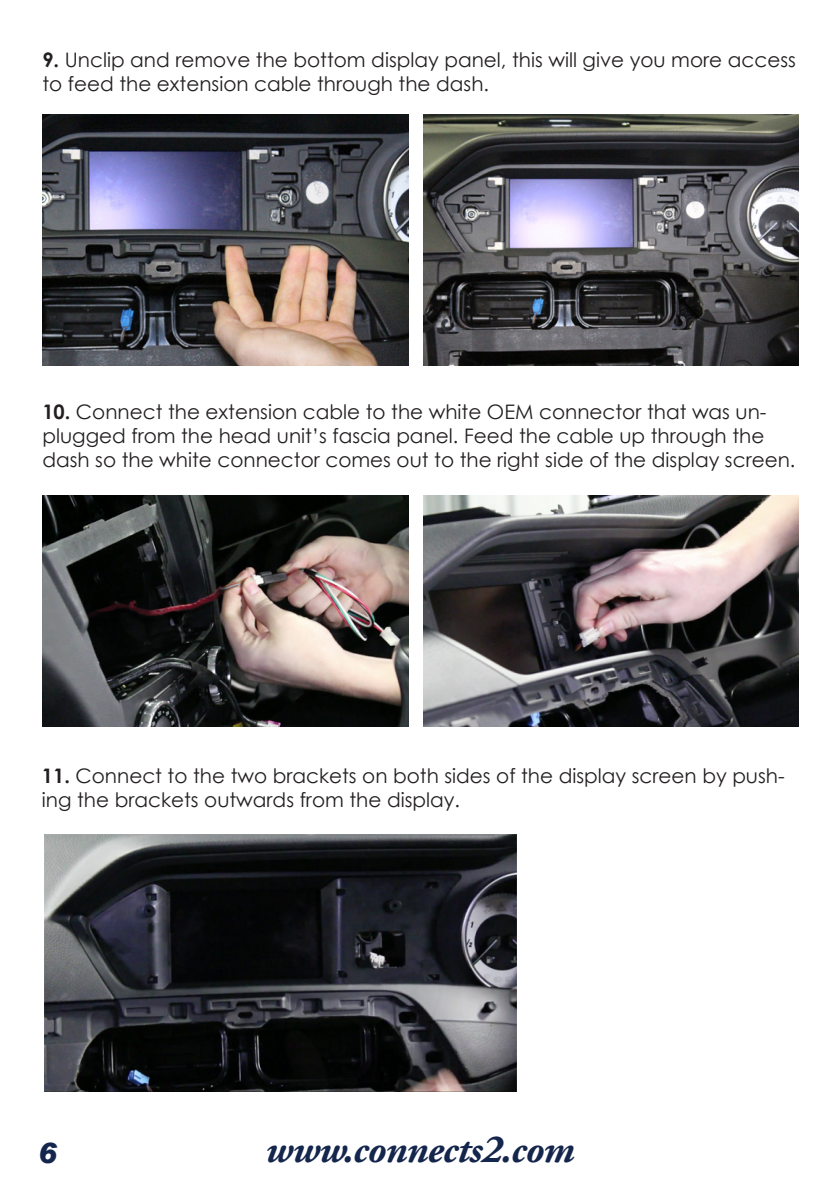
<style>
.page{position:relative;width:840px;height:1191px;background:#fff}
.page>*{position:absolute;margin:0;border:0;box-sizing:border-box;transform-origin:0 0}
.t1{font:italic 700 40px "Adobe Garamond Pro";letter-spacing:-.02em;color:#15264d}
.t2{font:italic 900 28px "Arial";color:#15264d}
.t3{font:20px/24px "Century Gothic";color:#231f20}
.s1{font-weight:700}
</style>
<div class="page">
<img style="left:42px;top:114px;width:366px;height:252px">
<img style="left:423px;top:114px;width:374px;height:252px">
<img style="left:42px;top:496px;width:366px;height:231px">
<img style="left:423px;top:496px;width:374px;height:231px">
<img style="left:45px;top:834px;width:471px;height:257px">
<p class="t3" style="left:42px;top:47px;width:754px"><span class="s1">9.</span> Unclip and remove the bottom display panel, this will give you more access to feed the extension cable through the dash.</p>
<p class="t3" style="left:42px;top:399px;width:754px"><span class="s1">10.</span> Connect the extension cable to the white OEM connector that was un&shy;plugged from the head unit’s fascia panel. Feed the cable up through the dash so the white connector comes out to the right side of the display screen.</p>
<p class="t3" style="left:42px;top:763px;width:743px"><span class="s1">11.</span> Connect to the two brackets on both sides of the display screen by push&shy;ing the brackets outwards from the display.</p>
<h2 class="t2" style="left:38px;top:1135px;width:20px">6</h2>
<h1 class="t1" style="left:265px;top:1126px;width:310px">www.connects2.com</h1>
</div>
